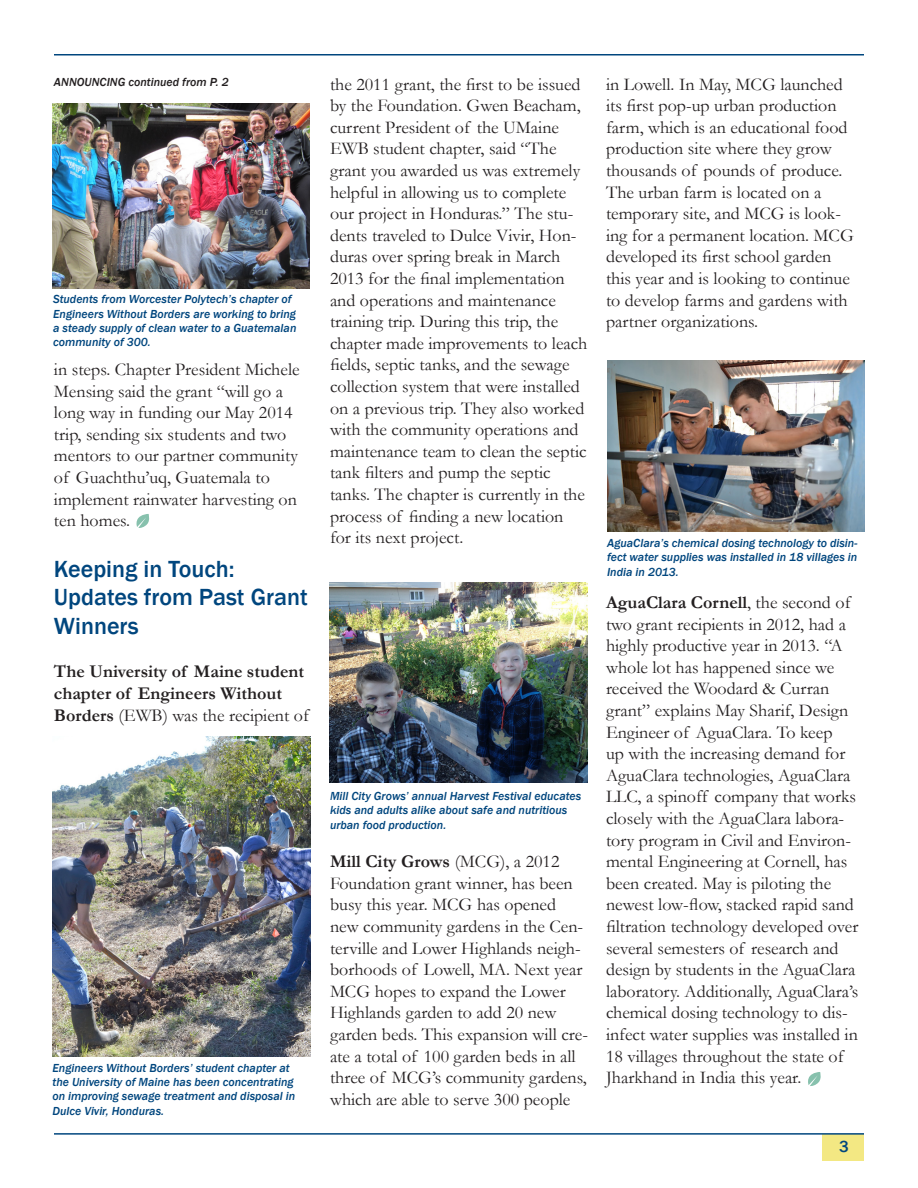
<style>
.page{position:relative;width:918px;height:1188px;background:#fff}
.page>*{position:absolute;margin:0;border:0;box-sizing:border-box;transform-origin:0 0}
.body_text{font:500 24px/28.8px "Franklin Gothic";color:#00467e}
.body_text-2{font:18px/21.6px "Garamond";color:#231f20}
.Subhead_1{font:18px/21.6px "Garamond";color:#231f20}
.Subhead_1-2{font:700 18px/21.6px "Garamond";color:#231f20}
.t1{font:500 16.5px "Franklin Gothic";color:#00467e}
.photo_caption{font:italic 500 12px/14.4px "Franklin Gothic";color:#00467e}
.continued{font:italic 500 12px "Franklin Gothic";color:#231f20}
.s1{font-weight:400}
.s2{font-weight:700}
</style>
<div class="page">
<div style="left:823px;top:1134px;width:41px;height:27px;background:#f3e883"></div>
<hr style="left:54px;top:1133px;width:810px;height:2px;background:#00467e">
<hr style="left:54px;top:54px;width:810px;height:2px;background:#00467e">
<svg style="left:808px;top:1072px;width:13px;height:14px"></svg>
<svg style="left:136px;top:514px;width:14px;height:14px"></svg>
<img style="left:607px;top:360px;width:258px;height:172px">
<img style="left:53px;top:737px;width:258px;height:319px">
<img style="left:329px;top:582px;width:259px;height:201px">
<img style="left:53px;top:103px;width:257px;height:185px">
<p class="continued" style="left:54px;top:75px;width:176px">ANNOUNCING continued from P. 2</p>
<p class="Subhead_1" style="left:330px;top:73px;width:259px">the 2011 grant, the first to be issued by the Foundation. Gwen Beacham, current President of the UMaine EWB student chapter, said “The grant you awarded us was extremely helpful in allowing us to complete our project in Honduras.” The stu&shy;dents traveled to Dulce Vivir, Hon&shy;duras over spring break in March 2013 for the final implementation and operations and maintenance training trip. During this trip, the chapter made improvements to leach fields, septic tanks, and the sewage collection system that were installed on a previous trip. They also worked with the community operations and maintenance team to clean the septic tank filters and pump the septic tanks. The chapter is currently in the process of finding a new location for its next project.</p>
<p class="photo_caption" style="left:53px;top:292px;width:245px">Students from Worcester Polytech’s chapter of Engineers Without Borders are working to bring a steady supply of clean water to a Guatemalan community of 300.</p>
<p class="body_text-2" style="left:54px;top:358px;width:247px">in steps. Chapter President Michele<br>Mensing said the grant “will go a long way in funding our May 2014 trip, sending six students and two mentors to our partner community of Guachthu’uq, Guatemala to implement rainwater harvesting on ten homes.</p>
<p class="body_text" style="left:54px;top:554px;width:255px">Keeping in Touch:<br>Updates from Past Grant<br>Winners</p>
<p class="Subhead_1-2" style="left:54px;top:661px;width:256px">The University of Maine student chapter of Engineers Without<br>Borders <span class="s1">(EWB) was the recipient of</span></p>
<p class="photo_caption" style="left:52px;top:1060px;width:244px">Engineers Without Borders’ student chapter at the University of Maine has been concentrating on improving sewage treatment and disposal in Dulce Vivir, Honduras.</p>
<p class="photo_caption" style="left:330px;top:789px;width:253px">Mill City Grows’ annual Harvest Festival educates kids and adults alike about safe and nutritious urban food production.</p>
<p class="body_text-2" style="left:330px;top:850px;width:260px"><span class="s2">Mill City Grows</span> (MCG), a 2012<br>Foundation grant winner, has been busy this year. MCG has opened new community gardens in the Cen&shy;terville and Lower Highlands neigh&shy;borhoods of Lowell, MA. Next year<br>MCG hopes to expand the Lower<br>Highlands garden to add 20 new garden beds. This expansion will cre&shy;ate a total of 100 garden beds in all three of MCG’s community gardens, which are able to serve 300 people</p>
<p class="body_text-2" style="left:606px;top:73px;width:249px">in Lowell. In May, MCG launched its first pop-up urban production farm, which is an educational food production site where they grow thousands of pounds of produce.<br>The urban farm is located on a temporary site, and MCG is look&shy;ing for a permanent location. MCG developed its first school garden this year and is looking to continue to develop farms and gardens with partner organizations.</p>
<p class="photo_caption" style="left:607px;top:536px;width:252px;text-align:justify">AguaClara’s chemical dosing technology to disin&shy;fect water supplies was installed in 18 villages in India in 2013.</p>
<p class="body_text-2" style="left:606px;top:591px;width:254px"><span class="s2">AguaClara Cornell</span>, the second of two grant recipients in 2012, had a highly productive year in 2013. “A whole lot has happened since we received the Woodard &amp; Curran grant” explains May Sharif, Design Engineer of AguaClara. To keep<br>up with the increasing demand for AguaClara technologies, AguaClara LLC, a spinoff company that works closely with the AguaClara labora&shy;tory program in Civil and Environ&shy;mental Engineering at Cornell, has been created. May is piloting the newest low-flow, stacked rapid sand filtration technology developed over several semesters of research and design by students in the AguaClara laboratory. Additionally, AguaClara’s chemical dosing technology to dis&shy;infect water supplies was installed in 18 villages throughout the state of Jharkhand in India this year.</p>
<p class="t1" style="left:839px;top:1136px;width:11px">3</p>
</div>
